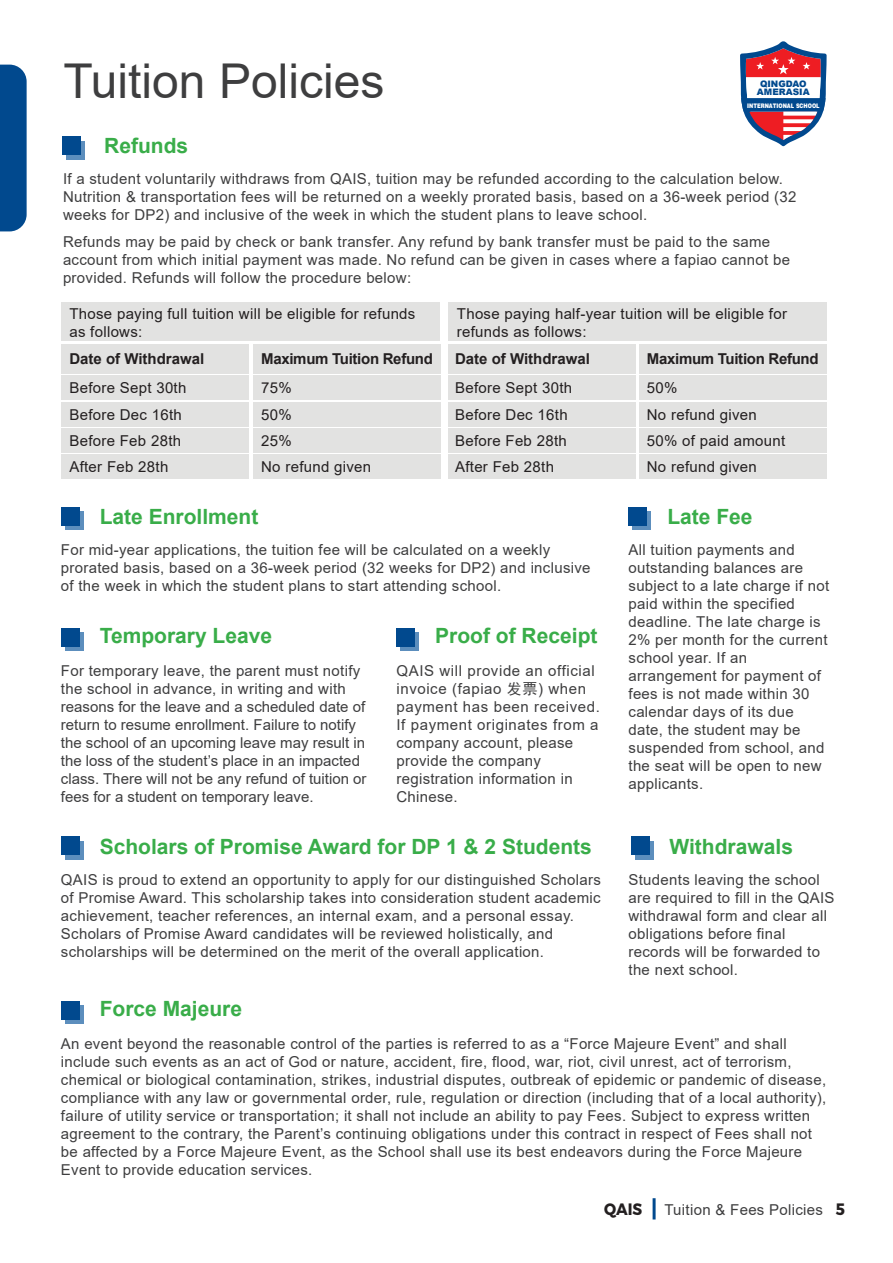
<style>
.page{position:relative;width:893px;height:1263px;background:#fff}
.page>*{position:absolute;margin:0;border:0;box-sizing:border-box;transform-origin:0 0}
.t1{font:48px "Arial";color:#3e3e3f}
.t2{font:700 21px "Arial";color:#39ad49}
.t3{font:700 16.5px "Montserrat";color:#231f20;scale:.91 1}
.t4{font:15px/18px "Arial";letter-spacing:.02em;color:#3e3e3f}
.t5{font:15px/18px "Arial";color:#3e3e3f}
.t6{font:15px/26.2px "Arial";letter-spacing:.02em;color:#231f20}
.t7{font:15px/18px "Arial";letter-spacing:.04em;color:#3e3e3f}
.t8{font:700 15px "Arial";letter-spacing:-.02em;color:#231f20}
.t9{font:700 15px "Arial";color:#231f20}
.t10{font:900 9px/8.7px "Arial";color:#01498e;text-align:center}
.t11{font:6.3px "FZCCHK GBK1 0";color:#fff;scale:.81 1}
.s1{font-family:"Sim Hei"}
.s2{font-family:"Montserrat";font-weight:700;font-size:16.5px;color:#231f20}
</style>
<div class="page">
<svg style="left:740px;top:41px;width:87px;height:106px"></svg>
<div style="left:0;top:65px;width:27px;height:166px;background:#01498e"></div>
<hr style="left:653px;top:1198px;width:3px;height:21px;background:#01498e">
<div style="left:65px;top:511px;width:19px;height:19px;background:#5c8ebd"></div>
<div style="left:61px;top:507px;width:19px;height:19px;background:#01498e"></div>
<div style="left:633px;top:511px;width:18px;height:19px;background:#5c8ebd"></div>
<div style="left:628px;top:507px;width:19px;height:19px;background:#01498e"></div>
<div style="left:635px;top:841px;width:18px;height:18px;background:#5c8ebd"></div>
<div style="left:631px;top:836px;width:18px;height:19px;background:#01498e"></div>
<svg style="left:65px;top:632px;width:19px;height:18px"></svg>
<div style="left:61px;top:628px;width:19px;height:18px;background:#01498e"></div>
<div style="left:401px;top:632px;width:18px;height:18px;background:#5c8ebd"></div>
<div style="left:396px;top:628px;width:19px;height:18px;background:#01498e"></div>
<div style="left:65px;top:841px;width:19px;height:18px;background:#5c8ebd"></div>
<div style="left:61px;top:836px;width:19px;height:19px;background:#01498e"></div>
<div style="left:65px;top:1005px;width:19px;height:19px;background:#5c8ebd"></div>
<div style="left:61px;top:1001px;width:19px;height:18px;background:#01498e"></div>
<div style="left:61px;top:344px;width:188px;height:29px;background:#e2e2e1"></div>
<div style="left:253px;top:344px;width:187px;height:29px;background:#e2e2e1"></div>
<div style="left:61px;top:375px;width:188px;height:25px;background:#e2e2e1"></div>
<div style="left:253px;top:375px;width:187px;height:25px;background:#e2e2e1"></div>
<div style="left:61px;top:402px;width:188px;height:24px;background:#e2e2e1"></div>
<div style="left:61px;top:428px;width:188px;height:25px;background:#e2e2e1"></div>
<div style="left:61px;top:455px;width:188px;height:24px;background:#e2e2e1"></div>
<div style="left:253px;top:402px;width:187px;height:24px;background:#e2e2e1"></div>
<div style="left:253px;top:428px;width:187px;height:25px;background:#e2e2e1"></div>
<div style="left:253px;top:455px;width:187px;height:24px;background:#e2e2e1"></div>
<div style="left:61px;top:302px;width:379px;height:38px;background:#e2e2e1"></div>
<div style="left:448px;top:344px;width:187px;height:29px;background:#e2e2e1"></div>
<div style="left:639px;top:344px;width:188px;height:29px;background:#e2e2e1"></div>
<div style="left:448px;top:375px;width:187px;height:25px;background:#e2e2e1"></div>
<div style="left:639px;top:375px;width:188px;height:25px;background:#e2e2e1"></div>
<div style="left:448px;top:402px;width:187px;height:24px;background:#e2e2e1"></div>
<div style="left:448px;top:428px;width:187px;height:25px;background:#e2e2e1"></div>
<div style="left:448px;top:455px;width:187px;height:24px;background:#e2e2e1"></div>
<div style="left:639px;top:402px;width:188px;height:24px;background:#e2e2e1"></div>
<div style="left:639px;top:428px;width:188px;height:25px;background:#e2e2e1"></div>
<div style="left:639px;top:455px;width:188px;height:24px;background:#e2e2e1"></div>
<div style="left:448px;top:302px;width:379px;height:38px;background:#e2e2e1"></div>
<div style="left:67px;top:141px;width:18px;height:18px;background:#5c8ebd"></div>
<div style="left:63px;top:137px;width:18px;height:18px;background:#01498e"></div>
<h1 class="t1" style="left:63px;top:48px;width:322px">Tuition Policies</h1>
<p class="t10" style="left:757px;top:79px;width:54px">QINGDAO<br>AMERASIA</p>
<p class="t11" style="left:747px;top:101px;width:91px">INTERNATIONAL SCHOOL</p>
<h2 class="t2" style="left:104px;top:131px;width:86px">Refunds</h2>
<p class="t4" style="left:63px;top:170px;width:735px">If a student voluntarily withdraws from QAIS, tuition may be refunded according to the calculation below.<br>Nutrition &amp; transportation fees will be returned on a weekly prorated basis, based on a 36-week period (32 weeks for DP2) and inclusive of the week in which the student plans to leave school.</p>
<p class="t4" style="left:63px;top:233px;width:728px">Refunds may be paid by check or bank transfer. Any refund by bank transfer must be paid to the same account from which initial payment was made. No refund can be given in cases where a fapiao cannot be provided. Refunds will follow the procedure below:</p>
<p class="t6" style="left:69px;top:305px;width:348px;line-height:18px">Those paying full tuition will be eligible for refunds as follows:</p>
<p class="t6" style="left:457px;top:305px;width:332px;line-height:18px">Those paying half-year tuition will be eligible for refunds as follows:</p>
<p class="t9" style="left:69px;top:348px;width:136px">Date of Withdrawal</p>
<p class="t6" style="left:69px;top:375px;width:119px">Before Sept 30th<br>Before Dec 16th<br>Before Feb 28th<br>After Feb 28th</p>
<p class="t8" style="left:261px;top:348px;width:173px">Maximum Tuition Refund</p>
<p class="t6" style="left:261px;top:375px;width:112px">75%<br>50%<br>25%<br>No refund given</p>
<p class="t9" style="left:455px;top:348px;width:136px">Date of Withdrawal</p>
<p class="t6" style="left:455px;top:375px;width:119px">Before Sept 30th<br>Before Dec 16th<br>Before Feb 28th<br>After Feb 28th</p>
<h2 class="t2" style="left:100px;top:502px;width:160px">Late Enrollment</h2>
<p class="t4" style="left:61px;top:541px;width:531px">For mid-year applications, the tuition fee will be calculated on a weekly prorated basis, based on a 36-week period (32 weeks for DP2) and inclusive of the week in which the student plans to start attending school.</p>
<h2 class="t2" style="left:100px;top:621px;width:174px">Temporary Leave</h2>
<p class="t5" style="left:61px;top:662px;width:307px">For temporary leave, the parent must notify the school in advance, in writing and with reasons for the leave and a scheduled date of return to resume enrollment. Failure to notify the school of an upcoming leave may result in the loss of the student’s place in an impacted class. There will not be any refund of tuition or fees for a student on temporary leave.</p>
<h2 class="t2" style="left:435px;top:621px;width:164px">Proof of Receipt</h2>
<p class="t7" style="left:396px;top:662px;width:205px">QAIS will provide an official invoice (fapiao <span class="s1">发票</span>) when payment has been received.<br>If payment originates from a company account, please provide the company registration information in<br>Chinese.</p>
<h2 class="t2" style="left:100px;top:831px;width:494px">Scholars of Promise Award for DP 1 &amp; 2 Students</h2>
<p class="t4" style="left:61px;top:871px;width:542px">QAIS is proud to extend an opportunity to apply for our distinguished Scholars of Promise Award. This scholarship takes into consideration student academic achievement, teacher references, an internal exam, and a personal essay.<br>Scholars of Promise Award candidates will be reviewed holistically, and scholarships will be determined on the merit of the overall application.</p>
<p class="t8" style="left:647px;top:348px;width:173px">Maximum Tuition Refund</p>
<p class="t6" style="left:647px;top:375px;width:140px">50%<br>No refund given<br>50% of paid amount<br>No refund given</p>
<h2 class="t2" style="left:667px;top:502px;width:87px">Late Fee</h2>
<p class="t4" style="left:628px;top:541px;width:202px">All tuition payments and outstanding balances are subject to a late charge if not paid within the specified deadline. The late charge is<br>2% per month for the current school year. If an arrangement for payment of fees is not made within 30 calendar days of its due date, the student may be suspended from school, and the seat will be open to new applicants.</p>
<h2 class="t2" style="left:669px;top:831px;width:125px">Withdrawals</h2>
<p class="t4" style="left:628px;top:871px;width:208px">Students leaving the school are required to fill in the QAIS withdrawal form and clear all obligations before final records will be forwarded to the next school.</p>
<h2 class="t2" style="left:100px;top:994px;width:144px">Force Majeure</h2>
<p class="t4" style="left:61px;top:1035px;width:767px">An event beyond the reasonable control of the parties is referred to as a “Force Majeure Event” and shall include such events as an act of God or nature, accident, fire, flood, war, riot, civil unrest, act of terrorism, chemical or biological contamination, strikes, industrial disputes, outbreak of epidemic or pandemic of disease, compliance with any law or governmental order, rule, regulation or direction (including that of a local authority), failure of utility service or transportation; it shall not include an ability to pay Fees. Subject to express written agreement to the contrary, the Parent’s continuing obligations under this contract in respect of Fees shall not be affected by a Force Majeure Event, as the School shall use its best endeavors during the Force Majeure Event to provide education services.</p>
<p class="t3" style="left:604px;top:1195px;width:43px">QAIS</p>
<p class="t4" style="left:664px;top:1200px;width:182px">Tuition &amp; Fees Policies <span class="s2">5</span></p>
</div>
